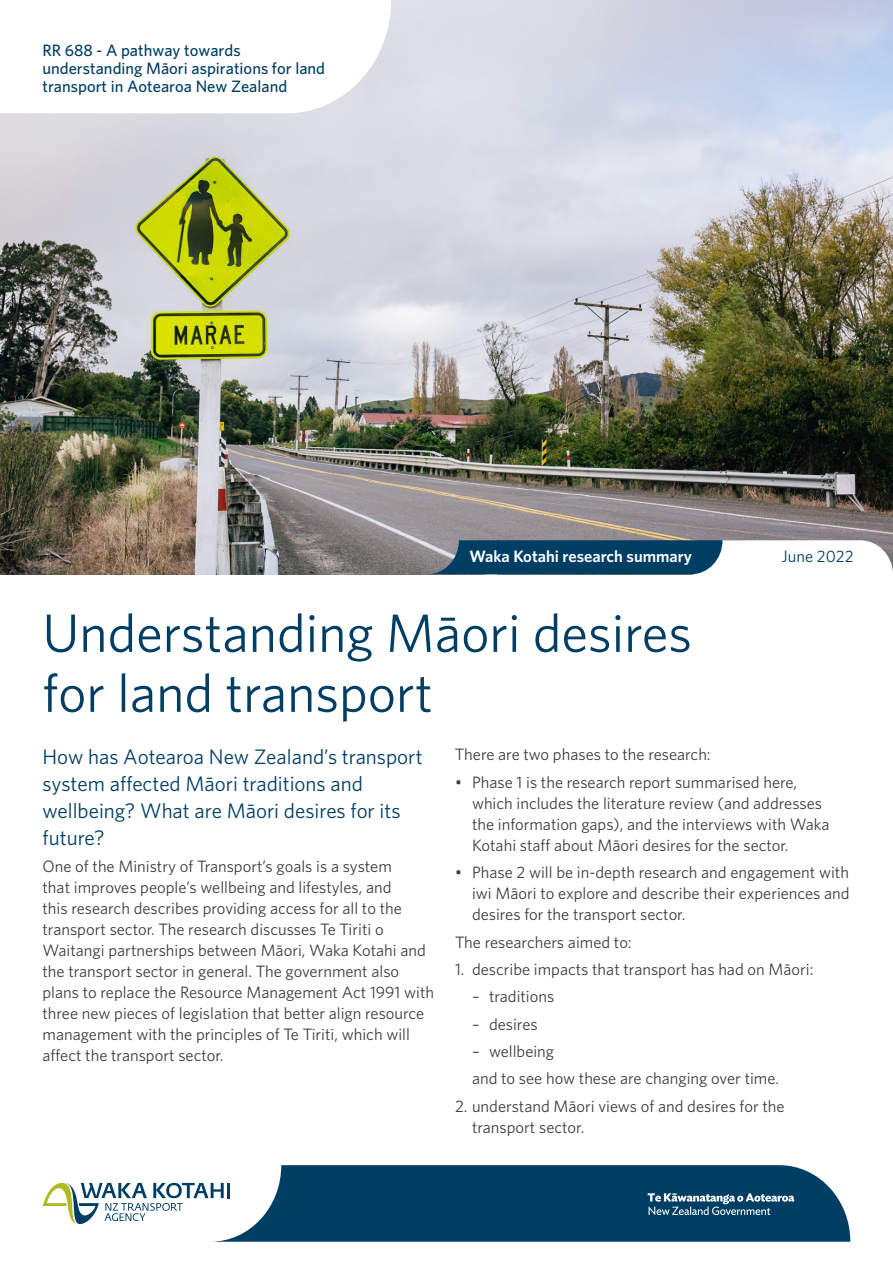
<style>
.page{position:relative;width:893px;height:1263px;background:#fff}
.page>*{position:absolute;margin:0;border:0;box-sizing:border-box;transform-origin:0 0}
.body{font:54px/60px "Whitney";color:#003e64}
.intro_text{font:21px/27px "Whitney";color:#003e64}
.body-2{font:16.5px/21px "Whitney";color:#3e3e3f}
.t1{font:500 16.5px/17.9px "Whitney";color:#003e64}
.body-3{font:600 16.5px "Whitney";color:#fff}
.body-4{font:16.5px "Whitney";color:#003e64}
</style>
<div class="page">
<img style="left:0;top:0;width:893px;height:574px">
<svg style="left:211px;top:1165px;width:639px;height:77px;background:#1c5375"></svg>
<svg style="left:427px;top:540px;width:466px;height:35px"></svg>
<svg style="left:0;top:0;width:391px;height:113px"></svg>
<hr style="left:227px;top:1183px;width:3px;height:15px;background:#003e64">
<svg style="left:43px;top:1183px;width:181px;height:41px"></svg>
<svg style="left:648px;top:1193px;width:146px;height:22px;background:#46728e"></svg>
<p class="t1" style="left:42px;top:41px;width:284px">RR 688 - A pathway towards understanding Māori aspirations for land transport in Aotearoa New Zealand</p>
<p class="body-3" style="left:470px;top:545px;width:224px">Waka Kotahi research summary</p>
<p class="body-4" style="left:782px;top:546px;width:73px">June 2022</p>
<p class="body" style="left:43px;top:602px;width:651px">Understanding Māori desires for land transport</p>
<p class="intro_text" style="left:43px;top:743px;width:382px">How has Aotearoa New Zealand’s transport system affected Māori traditions and wellbeing? What are Māori desires for its future?</p>
<p class="body-2" style="left:43px;top:856px;width:393px">One of the Ministry of Transport’s goals is a system<br>that improves people’s wellbeing and lifestyles, and<br>this research describes providing access for all to the transport sector. The research discusses Te Tiriti o Waitangi partnerships between Māori, Waka Kotahi and the transport sector in general. The government also plans to replace the Resource Management Act 1991 with three new pieces of legislation that better align resource management with the principles of Te Tiriti, which will affect the transport sector.</p>
<p class="body-2" style="left:455px;top:744px;width:257px">There are two phases to the research:</p>
<p class="body-2" style="left:472px;top:771px;width:359px;text-indent:-17px">• Phase 1 is the research report summarised here, which includes the literature review (and addresses the information gaps), and the interviews with Waka Kotahi staff about Māori desires for the sector.</p>
<p class="body-2" style="left:472px;top:861px;width:379px;text-align:justify;text-indent:-17px">• Phase 2 will be in-depth research and engagement with iwi Māori to explore and describe their experiences and desires for the transport sector.</p>
<p class="body-2" style="left:455px;top:931px;width:178px">The researchers aimed to:</p>
<p class="body-2" style="left:455px;top:958px;width:360px">1. describe impacts that transport has had on Māori:</p>
<p class="body-2" style="left:472px;top:986px;width:84px">– traditions</p>
<p class="body-2" style="left:472px;top:1013px;width:67px">– desires</p>
<p class="body-2" style="left:472px;top:1040px;width:84px">– wellbeing</p>
<p class="body-2" style="left:472px;top:1068px;width:309px">and to see how these are changing over time.</p>
<p class="body-2" style="left:472px;top:1095px;width:314px;text-indent:-17px">2. understand Māori views of and desires for the transport sector.</p>
</div>
